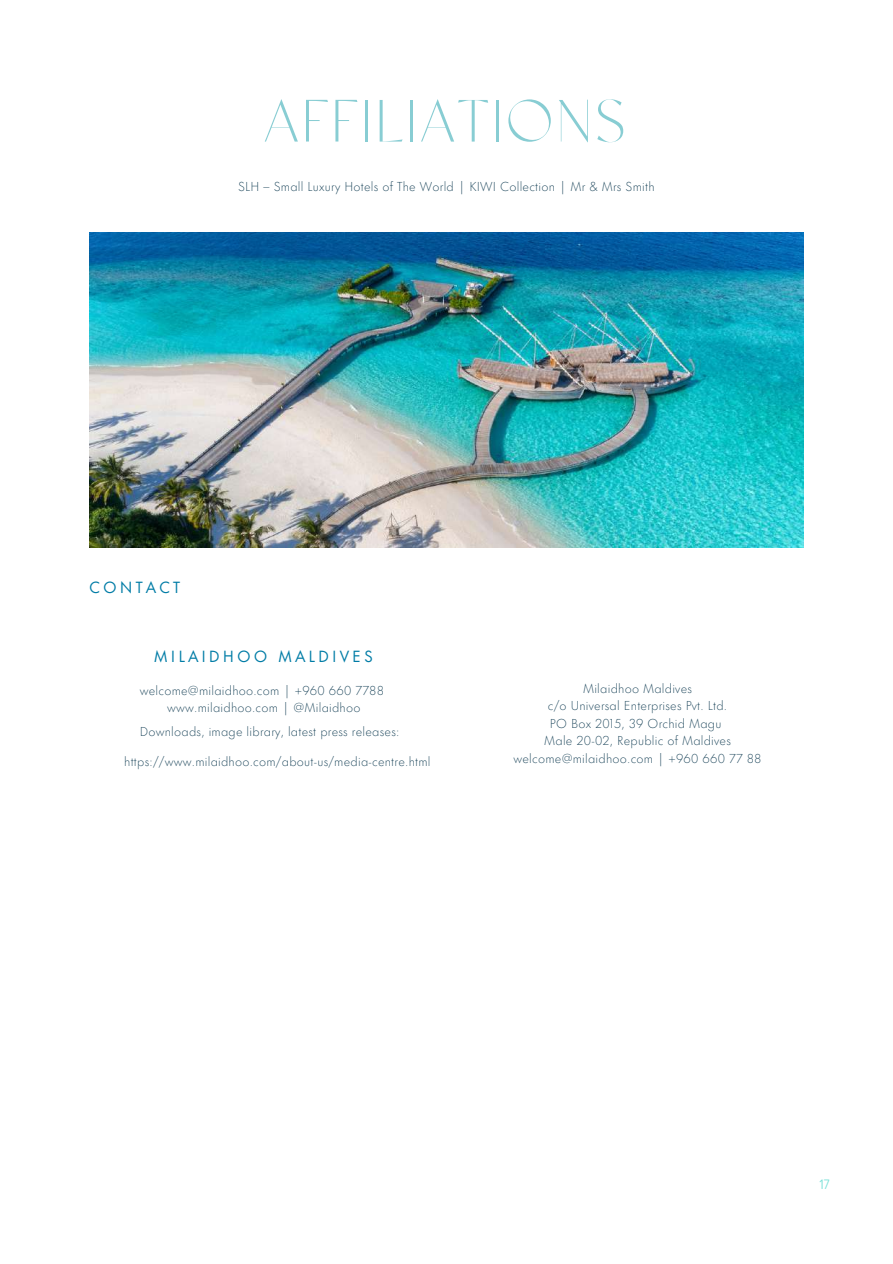
<style>
.page{position:relative;width:893px;height:1264px;background:#fff}
.page>*{position:absolute;margin:0;border:0;box-sizing:border-box;transform-origin:0 0}
.t1{font:59.55px "Classico";letter-spacing:.035em;color:#88cdd3}
.t2{font:15px "Futura Now Text";letter-spacing:.2em;color:#007ca6}
.t3{font:500 13.5px "Merlo";color:#7be1d8}
.t4{font:300 12px/17.5px "Futura Now Text";letter-spacing:.02em;color:#09364d;text-align:center}
</style>
<div class="page">
<img style="left:89px;top:232px;width:714px;height:315px">
<h1 class="t1" style="left:264px;top:95px;width:363px">AFFILIATIONS</h1>
<p class="t4" style="left:238px;top:178px;width:418px">SLH – Small Luxury Hotels of The World | KIWI Collection | Mr &amp; Mrs Smith</p>
<p class="t2" style="left:89px;top:579px;width:92px">CONTACT</p>
<p class="t2" style="left:154px;top:648px;width:221px">MILAIDHOO MALDIVES</p>
<p class="t4" style="left:140px;top:682px;width:246px">welcome@milaidhoo.com | +960 660 7788 www.milaidhoo.com | @Milaidhoo</p>
<p class="t4" style="left:513px;top:679px;width:249px">Milaidhoo Maldives<br>c/o Universal Enterprises Pvt. Ltd.<br>PO Box 2015, 39 Orchid Magu<br>Male 20-02, Republic of Maldives welcome@milaidhoo.com | +960 660 77 88</p>
<p class="t4" style="left:140px;top:723px;width:261px">Downloads, image library, latest press releases:</p>
<p class="t4" style="left:124px;top:753px;width:308px">https://www.milaidhoo.com/about-us/media-centre.html</p>
<p class="t3" style="left:819px;top:1178px;width:12px">17</p>
</div>
